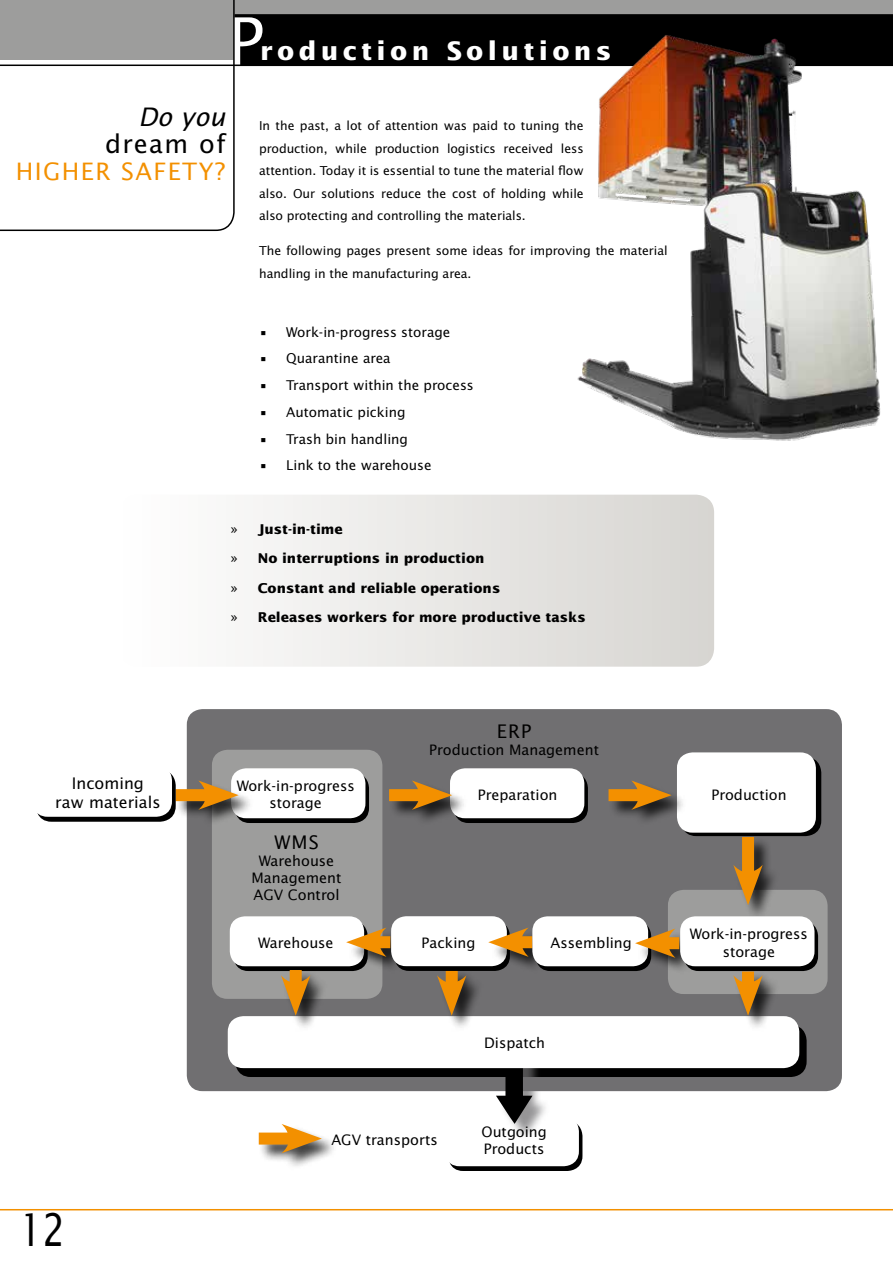
<style>
.page{position:relative;width:893px;height:1263px;background:#fff}
.page>*{position:absolute;margin:0;border:0;box-sizing:border-box;transform-origin:0 0}
.t1{font:66.75px "Lucida Sans Std";color:#fff}
.t2{font:45px "Lucida Sans Std";color:#000;scale:.8 1}
.t3{font:700 25.5px "Lucida Sans Std";letter-spacing:.17em;color:#fff}
.t4{font:25.5px "Lucida Sans Std";letter-spacing:.05em;color:#000}
.t5{font:italic 25.5px "Lucida Sans Std";color:#000}
.t6{font:24px "Lucida Sans Std";letter-spacing:.06em;color:#f39000}
.t7{font:18.75px "Lucida Sans Std";letter-spacing:.06em;color:#000}
.t8{font:16.05px/19.2px "Lucida Sans Std";color:#000;text-align:center}
.t9{font:14.4px/17.2px "Lucida Sans Std";color:#000;text-align:center}
.t10{font:13.5px "Lucida Sans Std";color:#000}
.t11{font:700 13.5px/29.2px "Lucida Sans Std";color:#000}
.t12{font:12.3px/22.5px "Lucida Sans Std";letter-spacing:-.005em;color:#000;text-align:justify}
.s1{font-weight:400}
</style>
<div class="page">
<svg style="left:253px;top:495px;width:461px;height:172px"></svg>
<hr style="left:0;top:1209px;width:893px;height:1px;background:#f39000">
<div style="left:0;top:0;width:893px;height:60px;background:#9d9d9c"></div>
<div style="left:235px;top:14px;width:321px;height:51px;background:#000"></div>
<hr style="left:0;top:65px;width:893px;height:1px;background:#000">
<img style="left:556px;top:14px;width:337px;height:427px">
<svg style="left:0;top:0;width:235px;height:231px"></svg>
<div style="left:187px;top:709px;width:655px;height:382px;background:#706f71;border-radius:16px"></div>
<div style="left:212px;top:750px;width:170px;height:249px;background:#9d9d9c;border-radius:16px"></div>
<div style="left:668px;top:890px;width:160px;height:104px;background:#9d9d9c;border-radius:16px"></div>
<svg style="left:235px;top:773px;width:134px;height:50px"></svg>
<div style="left:231px;top:768px;width:134px;height:50px;background:#fff;border-radius:15px"></div>
<div style="left:235px;top:1025px;width:572px;height:52px;background:#000;border-radius:16px"></div>
<svg style="left:454px;top:773px;width:134px;height:50px"></svg>
<div style="left:450px;top:768px;width:134px;height:50px;background:#fff;border-radius:15px"></div>
<div style="left:681px;top:757px;width:140px;height:79px;background:#000;border-radius:16px"></div>
<div style="left:677px;top:752px;width:139px;height:81px;background:#fff;border-radius:16px"></div>
<svg style="left:448px;top:1121px;width:134px;height:50px"></svg>
<div style="left:445px;top:1116px;width:134px;height:50px;background:#fff;border-radius:15px"></div>
<div style="left:499px;top:1046px;width:51px;height:95px;background:#706f71;opacity:.74"></div>
<svg style="left:496px;top:1068px;width:36px;height:56px"></svg>
<div style="left:228px;top:1016px;width:571px;height:52px;background:#fff;border-radius:16px"></div>
<svg style="left:233px;top:921px;width:135px;height:50px"></svg>
<div style="left:230px;top:916px;width:134px;height:50px;background:#fff;border-radius:15px"></div>
<div style="left:389px;top:781px;width:79px;height:46px;background:#000;opacity:.75"></div>
<div style="left:389px;top:789px;width:40px;height:12px;background:#f39000"></div>
<svg style="left:412px;top:780px;width:40px;height:30px"></svg>
<div style="left:609px;top:781px;width:79px;height:46px;background:#000;opacity:.75"></div>
<div style="left:608px;top:789px;width:40px;height:12px;background:#f39000"></div>
<svg style="left:631px;top:780px;width:41px;height:30px"></svg>
<div style="left:734px;top:837px;width:46px;height:85px;background:#000;opacity:.75"></div>
<div style="left:742px;top:837px;width:12px;height:44px;background:#f39000"></div>
<svg style="left:733px;top:865px;width:30px;height:40px"></svg>
<div style="left:734px;top:971px;width:46px;height:61px;background:#000;opacity:.75"></div>
<div style="left:742px;top:971px;width:12px;height:21px;background:#f39000"></div>
<svg style="left:733px;top:975px;width:30px;height:41px"></svg>
<div style="left:348px;top:929px;width:60px;height:45px;background:#000;opacity:.75"></div>
<div style="left:370px;top:936px;width:20px;height:12px;background:#f39000"></div>
<svg style="left:346px;top:927px;width:41px;height:30px"></svg>
<div style="left:176px;top:781px;width:79px;height:46px;background:#000;opacity:.75"></div>
<div style="left:176px;top:789px;width:39px;height:12px;background:#f39000"></div>
<svg style="left:198px;top:780px;width:41px;height:30px"></svg>
<div style="left:282px;top:970px;width:45px;height:62px;background:#000;opacity:.75"></div>
<div style="left:290px;top:970px;width:12px;height:22px;background:#f39000"></div>
<svg style="left:281px;top:975px;width:29px;height:41px"></svg>
<div style="left:438px;top:970px;width:45px;height:62px;background:#000;opacity:.75"></div>
<div style="left:446px;top:970px;width:12px;height:22px;background:#f39000"></div>
<svg style="left:437px;top:975px;width:29px;height:41px"></svg>
<div style="left:259px;top:1125px;width:79px;height:45px;background:#000;opacity:.75"></div>
<div style="left:259px;top:1132px;width:39px;height:12px;background:#f39000"></div>
<svg style="left:281px;top:1124px;width:41px;height:29px"></svg>
<svg style="left:394px;top:921px;width:116px;height:50px"></svg>
<div style="left:391px;top:916px;width:116px;height:50px;background:#fff;border-radius:15px"></div>
<div style="left:490px;top:929px;width:60px;height:45px;background:#000;opacity:.75"></div>
<div style="left:512px;top:936px;width:20px;height:12px;background:#f39000"></div>
<svg style="left:488px;top:927px;width:41px;height:30px"></svg>
<svg style="left:535px;top:921px;width:116px;height:50px"></svg>
<div style="left:532px;top:916px;width:116px;height:50px;background:#fff;border-radius:15px"></div>
<div style="left:637px;top:929px;width:60px;height:46px;background:#000;opacity:.75"></div>
<div style="left:659px;top:937px;width:20px;height:12px;background:#f39000"></div>
<svg style="left:635px;top:928px;width:40px;height:30px"></svg>
<svg style="left:684px;top:921px;width:134px;height:50px"></svg>
<div style="left:680px;top:916px;width:134px;height:50px;background:#fff;border-radius:15px"></div>
<div style="left:36px;top:770px;width:140px;height:52px;background:#000;border-radius:16px"></div>
<div style="left:32px;top:765px;width:140px;height:52px;background:#fff;border-radius:16px"></div>
<h1 class="t1" style="left:228px;top:3px;width:38px">P</h1>
<h3 class="t3" style="left:260px;top:36px;width:353px">roduction Solutions</h3>
<h3 class="t5" style="left:138px;top:102px;width:88px">Do you</h3>
<h3 class="t4" style="left:105px;top:129px;width:122px">dream of</h3>
<h3 class="t6" style="left:16px;top:157px;width:211px">HIGHER SAFETY?</h3>
<p class="t12" style="left:259px;top:115px;width:326px">In the past, a lot of attention was paid to tuning the production, while production logistics received less attention. Today it is essential to tune the material flow also. Our solutions reduce the cost of holding while also protecting and controlling the materials.</p>
<p class="t12" style="left:259px;top:240px;width:410px">The following pages present some ideas for improving the material handling in the manufacturing area.</p>
<p class="t10" style="left:259px;top:324px;width:193px">• Work-in-progress storage</p>
<p class="t10" style="left:259px;top:351px;width:133px">• Quarantine area</p>
<p class="t10" style="left:259px;top:377px;width:216px">• Transport within the process</p>
<p class="t10" style="left:259px;top:404px;width:148px">• Automatic picking</p>
<p class="t10" style="left:259px;top:431px;width:150px">• Trash bin handling</p>
<p class="t10" style="left:259px;top:458px;width:174px">• Link to the warehouse</p>
<p class="t11" style="left:231px;top:515px;width:356px"><span class="s1">»</span> Just-in-time<br><span class="s1">»</span> No interruptions in production<br><span class="s1">»</span> Constant and reliable operations<br><span class="s1">»</span> Releases workers for more productive tasks</p>
<h3 class="t8" style="left:55px;top:774px;width:107px">Incoming<br>raw materials</h3>
<p class="t9" style="left:237px;top:777px;width:120px">Work-in-progress storage</p>
<h3 class="t7" style="left:274px;top:831px;width:46px">WMS</h3>
<p class="t9" style="left:252px;top:852px;width:92px">Warehouse<br>Management<br>AGV Control</p>
<h3 class="t7" style="left:497px;top:720px;width:36px">ERP</h3>
<p class="t9" style="left:429px;top:742px;width:171px">Production Management</p>
<p class="t9" style="left:478px;top:786px;width:81px">Preparation</p>
<p class="t9" style="left:711px;top:786px;width:77px">Production</p>
<h2 class="t2" style="left:20px;top:1204px;width:58px">12</h2>
<p class="t9" style="left:258px;top:934px;width:77px">Warehouse</p>
<p class="t9" style="left:421px;top:934px;width:55px">Packing</p>
<p class="t9" style="left:550px;top:934px;width:83px">Assembling</p>
<p class="t9" style="left:331px;top:1132px;width:108px">AGV transports</p>
<p class="t9" style="left:484px;top:1034px;width:63px">Dispatch</p>
<p class="t9" style="left:481px;top:1123px;width:67px;text-align:left">Outgoing<br>Products</p>
<p class="t9" style="left:690px;top:926px;width:120px">Work-in-progress storage</p>
</div>
